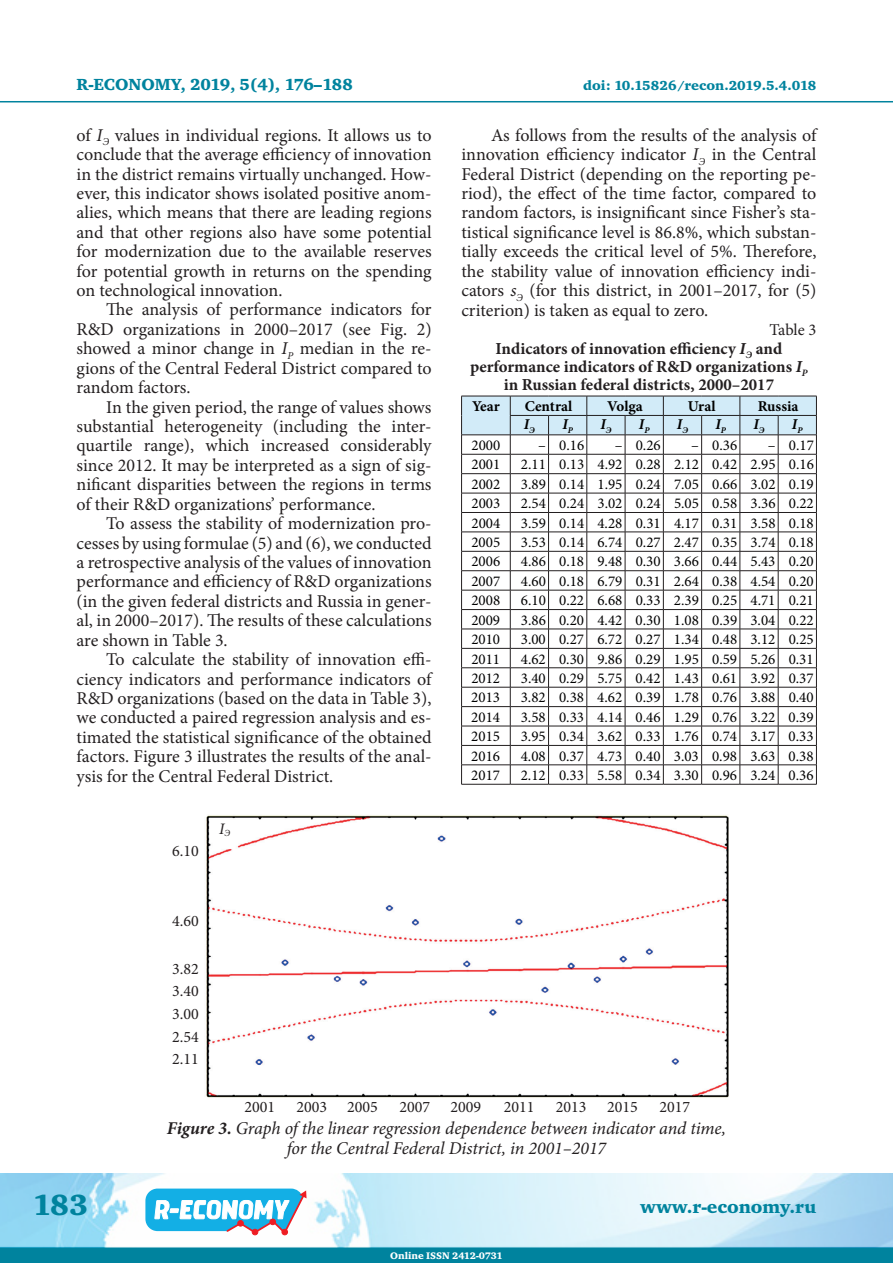
<style>
.page{position:relative;width:893px;height:1263px;background:#fff}
.page>*{position:absolute;margin:0;border:0;box-sizing:border-box;transform-origin:0 0}
.t1{font:30px "Charter Black C";color:#00839e}
.t2{font:18px/19.4px "Minion Pro";color:#231f20;text-align:justify}
.t3{font:italic 18px/19.4px "Minion Pro";letter-spacing:-.005em;color:#231f20;text-align:center}
.t4{font:18px "Charter Black C";color:#00839e}
.t5{font:700 16.8px/18.1px "Minion Pro";color:#231f20;text-align:center}
.t6{font:16.5px "Charter Black C";color:#00839e}
.t7{font:16.5px "Minion Pro";letter-spacing:-.01em;color:#231f20}
.t8{font:16.05px/22.6px "Minion Pro";color:#231f20;text-align:justify}
.t9{font:italic 16.05px "Minion Pro";color:#231f20}
.t10{font:15px "Minion Pro";color:#000}
.t11{font:700 15px "Minion Pro";color:#000}
.t12{font:italic 700 15px "Minion Pro";color:#000}
.t13{font:13.5px "Charter Black C";color:#00839e}
.t14{font:9.75px "Charter Black C";color:#fff}
.s1{font-style:italic}
.s2{font-weight:700}
</style>
<div class="page">
<hr style="left:0;top:101px;width:893px;height:1px;background:#00839e">
<div style="left:0;top:1247px;width:893px;height:16px;background:#00839e;border:2px solid #00839e"></div>
<img style="left:0;top:1174px;width:893px;height:73px">
<svg style="left:145px;top:1188px;width:162px;height:48px"></svg>
<svg style="left:461px;top:396px;width:356px;height:388px"></svg>
<hr style="left:461px;top:784px;width:49px;height:1px;background:#231f20">
<hr style="left:510px;top:784px;width:39px;height:1px;background:#231f20">
<hr style="left:549px;top:784px;width:38px;height:1px;background:#231f20">
<hr style="left:587px;top:784px;width:38px;height:1px;background:#231f20">
<hr style="left:625px;top:784px;width:38px;height:1px;background:#231f20">
<hr style="left:663px;top:784px;width:39px;height:1px;background:#231f20">
<hr style="left:702px;top:784px;width:38px;height:1px;background:#231f20">
<hr style="left:740px;top:784px;width:38px;height:1px;background:#231f20">
<hr style="left:778px;top:784px;width:39px;height:1px;background:#231f20">
<img style="left:206px;top:815px;width:523px;height:283px">
<p class="t6" style="left:77px;top:76px;width:278px">R-ECONOMY, 2019, 5(4), 176–188</p>
<p class="t13" style="left:583px;top:78px;width:235px">doi: 10.15826/recon.2019.5.4.018</p>
<p class="t2" style="left:77px;top:125px;width:357px">of <span class="s1">I</span><sub>Э</sub> values in individual regions. It allows us to conclude that the average efficiency of innovation in the district remains virtually unchanged. How&shy;ever, this indicator shows isolated positive anom&shy;alies, which means that there are leading regions and that other regions also have some potential for modernization due to the available reserves for potential growth in returns on the spending on technological innovation.</p>
<p class="t2" style="left:77px;top:300px;width:357px;text-indent:30px">The analysis of performance indicators for R&amp;D organizations in 2000–2017 (see Fig. 2) showed a minor change in <span class="s1">I</span><sub>P</sub> median in the re&shy;gions of the Central Federal District compared to random factors.</p>
<p class="t2" style="left:77px;top:397px;width:357px;text-indent:30px">In the given period, the range of values shows substantial heterogeneity (including the inter&shy;quartile range), which increased considerably since 2012. It may be interpreted as a sign of sig&shy;nificant disparities between the regions in terms of their R&amp;D organizations’ performance.</p>
<p class="t2" style="left:77px;top:514px;width:357px;text-indent:30px">To assess the stability of modernization pro&shy;cesses by using formulae (5) and (6), we conducted a retrospective analysis of the values of innovation performance and efficiency of R&amp;D organizations (in the given federal districts and Russia in gener&shy;al, in 2000–2017). The results of these calculations are shown in Table 3.</p>
<p class="t2" style="left:77px;top:650px;width:357px;text-indent:30px">To calculate the stability of innovation effi&shy;ciency indicators and performance indicators of R&amp;D organizations (based on the data in Table 3), we conducted a paired regression analysis and es&shy;timated the statistical significance of the obtained factors. Figure 3 illustrates the results of the anal&shy;ysis for the Central Federal District.</p>
<p class="t8" style="left:172px;top:840px;width:28px">6.10</p>
<p class="t9" style="left:219px;top:817px;width:13px">I<sub>Э</sub></p>
<p class="t8" style="left:172px;top:910px;width:28px">4.60</p>
<p class="t8" style="left:172px;top:957px;width:28px">3.82<br>3.40<br>3.00<br>2.54<br>2.11</p>
<p class="t2" style="left:461px;top:125px;width:357px;text-indent:30px">As follows from the results of the analysis of innovation efficiency indicator <span class="s1">I</span><sub>Э</sub> in the Central Federal District (depending on the reporting pe&shy;riod), the effect of the time factor, compared to random factors, is insignificant since Fisher’s sta&shy;tistical significance level is 86.8%, which substan&shy;tially exceeds the critical level of 5%. Therefore, the stability value of innovation efficiency indi&shy;cators <span class="s1">s</span><sub>Э</sub> (for this district, in 2001–2017, for (5) criterion) is taken as equal to zero.</p>
<p class="t7" style="left:769px;top:319px;width:48px">Table 3</p>
<p class="t5" style="left:470px;top:339px;width:339px">Indicators of innovation efficiency <span class="s1">I</span><sub>Э</sub> and performance indicators of R&amp;D organizations <span class="s1">I</span><sub>P </sub>in Russian federal districts, 2000–2017</p>
<p class="t11" style="left:472px;top:396px;width:29px">Year</p>
<p class="t11" style="left:525px;top:396px;width:49px">Central</p>
<p class="t11" style="left:607px;top:396px;width:37px">Volga</p>
<p class="t11" style="left:688px;top:396px;width:29px">Ural</p>
<p class="t11" style="left:758px;top:396px;width:42px">Russia</p>
<p class="t12" style="left:524px;top:414px;width:13px">I<sub>Э</sub></p>
<p class="t12" style="left:562px;top:414px;width:12px">I<sub>P</sub></p>
<p class="t12" style="left:600px;top:414px;width:13px">I<sub>Э</sub></p>
<p class="t12" style="left:639px;top:414px;width:12px">I<sub>P</sub></p>
<p class="t12" style="left:677px;top:414px;width:13px">I<sub>Э</sub></p>
<p class="t12" style="left:715px;top:414px;width:12px">I<sub>P</sub></p>
<p class="t12" style="left:753px;top:414px;width:13px">I<sub>Э</sub></p>
<p class="t12" style="left:792px;top:414px;width:12px">I<sub>P</sub></p>
<p class="t10" style="left:471px;top:435px;width:30px">2000</p>
<p class="t10" style="left:538px;top:435px;width:48px">– 0.16</p>
<p class="t10" style="left:615px;top:435px;width:48px">– 0.26</p>
<p class="t10" style="left:691px;top:435px;width:48px">– 0.36</p>
<p class="t10" style="left:768px;top:435px;width:48px">– 0.17</p>
<p class="t10" style="left:471px;top:455px;width:30px">2001</p>
<p class="t10" style="left:521px;top:455px;width:294px">2.11 0.13 4.92 0.28 2.12 0.42 2.95 0.16</p>
<p class="t10" style="left:471px;top:474px;width:30px">2002</p>
<p class="t10" style="left:521px;top:474px;width:294px">3.89 0.14 1.95 0.24 7.05 0.66 3.02 0.19</p>
<p class="t10" style="left:471px;top:493px;width:30px">2003</p>
<p class="t10" style="left:521px;top:493px;width:294px">2.54 0.24 3.02 0.24 5.05 0.58 3.36 0.22</p>
<p class="t10" style="left:471px;top:513px;width:30px">2004</p>
<p class="t10" style="left:521px;top:513px;width:294px">3.59 0.14 4.28 0.31 4.17 0.31 3.58 0.18</p>
<p class="t10" style="left:471px;top:532px;width:30px">2005</p>
<p class="t10" style="left:521px;top:532px;width:294px">3.53 0.14 6.74 0.27 2.47 0.35 3.74 0.18</p>
<p class="t10" style="left:471px;top:552px;width:30px">2006</p>
<p class="t10" style="left:521px;top:552px;width:294px">4.86 0.18 9.48 0.30 3.66 0.44 5.43 0.20</p>
<p class="t10" style="left:471px;top:571px;width:30px">2007</p>
<p class="t10" style="left:521px;top:571px;width:294px">4.60 0.18 6.79 0.31 2.64 0.38 4.54 0.20</p>
<p class="t10" style="left:471px;top:590px;width:30px">2008</p>
<p class="t10" style="left:521px;top:590px;width:294px">6.10 0.22 6.68 0.33 2.39 0.25 4.71 0.21</p>
<p class="t10" style="left:471px;top:610px;width:30px">2009</p>
<p class="t10" style="left:521px;top:610px;width:294px">3.86 0.20 4.42 0.30 1.08 0.39 3.04 0.22</p>
<p class="t10" style="left:471px;top:629px;width:30px">2010</p>
<p class="t10" style="left:521px;top:629px;width:294px">3.00 0.27 6.72 0.27 1.34 0.48 3.12 0.25</p>
<p class="t10" style="left:471px;top:649px;width:30px">2011</p>
<p class="t10" style="left:521px;top:649px;width:294px">4.62 0.30 9.86 0.29 1.95 0.59 5.26 0.31</p>
<p class="t10" style="left:471px;top:668px;width:30px">2012</p>
<p class="t10" style="left:521px;top:668px;width:294px">3.40 0.29 5.75 0.42 1.43 0.61 3.92 0.37</p>
<p class="t10" style="left:471px;top:687px;width:30px">2013</p>
<p class="t10" style="left:521px;top:687px;width:294px">3.82 0.38 4.62 0.39 1.78 0.76 3.88 0.40</p>
<p class="t10" style="left:471px;top:707px;width:30px">2014</p>
<p class="t10" style="left:521px;top:707px;width:294px">3.58 0.33 4.14 0.46 1.29 0.76 3.22 0.39</p>
<p class="t10" style="left:471px;top:726px;width:30px">2015</p>
<p class="t10" style="left:521px;top:726px;width:294px">3.95 0.34 3.62 0.33 1.76 0.74 3.17 0.33</p>
<p class="t10" style="left:471px;top:746px;width:30px">2016</p>
<p class="t10" style="left:521px;top:746px;width:294px">4.08 0.37 4.73 0.40 3.03 0.98 3.63 0.38</p>
<p class="t10" style="left:471px;top:765px;width:30px">2017</p>
<p class="t10" style="left:521px;top:765px;width:294px">2.12 0.33 5.58 0.34 3.30 0.96 3.24 0.36</p>
<p class="t8" style="left:245px;top:1096px;width:32px">2001</p>
<p class="t8" style="left:296px;top:1096px;width:83px">2003 2005</p>
<p class="t8" style="left:399px;top:1096px;width:32px">2007</p>
<p class="t8" style="left:451px;top:1096px;width:32px">2009</p>
<p class="t8" style="left:504px;top:1096px;width:32px">2011</p>
<p class="t8" style="left:556px;top:1096px;width:32px">2013</p>
<p class="t8" style="left:607px;top:1096px;width:32px">2015</p>
<p class="t8" style="left:659px;top:1096px;width:32px">2017</p>
<p class="t3" style="left:167px;top:1119px;width:561px"><span class="s2">Figure 3.</span> Graph of the linear regression dependence between indicator and time, for the Central Federal District, in 2001–2017</p>
<h1 class="t1" style="left:32px;top:1188px;width:58px">183</h1>
<p class="t4" style="left:640px;top:1196px;width:178px">www.r-economy.ru</p>
<p class="t14" style="left:390px;top:1250px;width:114px">Online ISSN 2412-0731</p>
</div>
